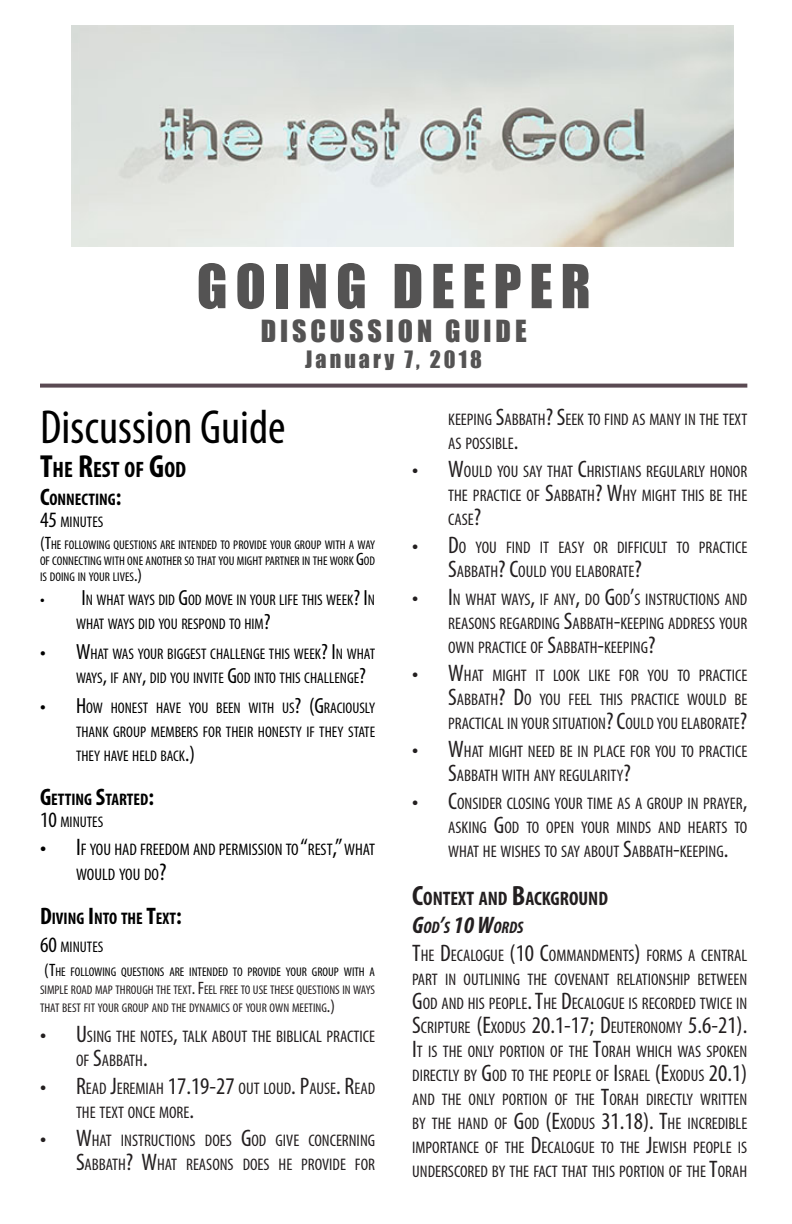
<style>
.page{position:relative;width:792px;height:1224px;background:#fff}
.page>*{position:absolute;margin:0;border:0;box-sizing:border-box;transform-origin:0 0}
.t1{font:56px "Impact";letter-spacing:.14em;color:#545353}
.t2{font:condensed 48px "Myriad Pro";color:#000}
.t3{font:28px "Impact";letter-spacing:.14em;color:#545353}
.t4{font:700 condensed 22.4px "Myriad Pro";color:#000}
.t5{font:22px "Impact";letter-spacing:.14em;color:#545353}
.t6{font:700 condensed 19.6px "Myriad Pro";color:#231f20}
.t7{font:condensed 16.8px/24px "Myriad Pro";color:#231f20}
.t8{font:condensed 16.8px/25px "Myriad Pro";color:#000}
.t9{font:700 condensed 16.8px "Myriad Pro";color:#000}
.t10{font:italic 700 condensed 16.8px "Myriad Pro";color:#231f20}
.t11{font:condensed 15.4px/24px "Myriad Pro";color:#000}
.t12{font:condensed 12.6px/18px "Myriad Pro";color:#231f20;text-align:justify}
.t13{font:condensed 12.6px/16px "Myriad Pro";color:#000;text-align:justify}
.s1{font-size:32px}
.s2{font-size:24px}
.s3{font-size:22px}
.s4{font-size:18px}
.s5{font-size:18px;color:#000}
.s6{color:#000}
.s7{font-size:28px}
</style>
<div class="page">
<svg style="left:40px;top:384px;width:707px;height:4px;background:#6a5c63"></svg>
<img style="left:71px;top:26px;width:663px;height:220px">
<p class="t1" style="left:197px;top:243px;width:395px">GOING DEEPER</p>
<p class="t3" style="left:261px;top:309px;width:267px">DISCUSSION GUIDE</p>
<p class="t5" style="left:305px;top:342px;width:178px">January 7, 2018</p>
<p class="t2" style="left:40px;top:398px;width:247px">Discussion Guide</p>
<p class="t4" style="left:40px;top:455px;width:148px"><span class="s1">T</span>HE <span class="s1">R</span>EST OF <span class="s1">G</span>OD</p>
<p class="t9" style="left:40px;top:489px;width:83px"><span class="s2">C</span>ONNECTING<span class="s2">:</span></p>
<p class="t11" style="left:40px;top:510px;width:65px"><span class="s3">45</span> MINUTES</p>
<p class="t13" style="left:40px;top:537px;width:337px"><span class="s4">(</span><span class="s4">T</span>HE FOLLOWING QUESTIONS ARE INTENDED TO PROVIDE YOUR GROUP WITH A WAY OF CONNECTING WITH ONE ANOTHER SO THAT YOU MIGHT PARTNER IN THE WORK <span class="s4">G</span>OD IS DOING IN YOUR LIVES<span class="s4">.)</span></p>
<p class="t11" style="left:76px;top:588px;width:301px;text-indent:-36px"><span class="s4">•</span> <span class="s3">I</span> N WHAT WAYS DID <span class="s3">G</span>OD MOVE IN YOUR LIFE THIS WEEK<span class="s3">? I</span> N<br>WHAT WAYS DID YOU RESPOND TO HIM<span class="s3">?</span></p>
<p class="t11" style="left:76px;top:642px;width:301px;text-indent:-36px"><span class="s3">• W</span>HAT WAS YOUR BIGGEST CHALLENGE THIS WEEK<span class="s3">? I</span> N WHAT<br>WAYS<span class="s3">,</span> IF ANY<span class="s3">,</span> DID YOU INVITE <span class="s3">G</span>OD INTO THIS CHALLENGE<span class="s3">?</span></p>
<p class="t11" style="left:76px;top:696px;width:301px;text-align:justify;text-indent:-36px"><span class="s3">• H</span> OW HONEST HAVE YOU BEEN WITH US<span class="s3">? (G</span>RACIOUSLY THANK GROUP MEMBERS FOR THEIR HONESTY IF THEY STATE THEY HAVE HELD BACK<span class="s3">.)</span></p>
<p class="t9" style="left:40px;top:789px;width:116px"><span class="s2">G</span>ETTING <span class="s2">S</span>TARTED<span class="s2">:</span></p>
<p class="t11" style="left:40px;top:810px;width:65px"><span class="s3">10</span> MINUTES</p>
<p class="t8" style="left:76px;top:837px;width:301px;text-indent:-36px"><span class="s2">• I</span> F YOU HAD FREEDOM AND PERMISSION TO <span class="s2">“</span>REST<span class="s2">,”</span> WHAT<br>WOULD YOU DO<span class="s2">?</span></p>
<p class="t9" style="left:40px;top:908px;width:143px"><span class="s2">D</span>IVING <span class="s2">I</span> NTO THE <span class="s2">T</span>EXT<span class="s2">:</span></p>
<p class="t11" style="left:40px;top:935px;width:65px"><span class="s3">60</span> MINUTES</p>
<p class="t12" style="left:40px;top:963px;width:337px;text-indent:4px"><span class="s5">(T</span><span class="s6">HE FOLLOWING QUESTIONS ARE INTENDED TO PROVIDE YOUR GROUP WITH A </span>SIMPLE ROAD MAP THROUGH THE TEXT<span class="s4">. F</span>EEL FREE TO USE THESE QUESTIONS IN WAYS THAT BEST FIT YOUR GROUP AND THE DYNAMICS OF YOUR OWN MEETING<span class="s4">.)</span></p>
<p class="t7" style="left:76px;top:1024px;width:301px;text-indent:-36px"><span class="s2">• U</span>SING THE NOTES<span class="s2">,</span> TALK ABOUT THE BIBLICAL PRACTICE<br>OF <span class="s2">S</span>ABBATH<span class="s2">.</span></p>
<p class="t7" style="left:76px;top:1076px;width:301px;text-indent:-36px"><span class="s2">• R</span>EAD <span class="s2">J</span>EREMIAH <span class="s2">17.19-27</span> OUT LOUD<span class="s2">. P</span>AUSE<span class="s2">. R</span>EAD<br>THE TEXT ONCE MORE<span class="s2">.</span></p>
<p class="t7" style="left:40px;top:1128px;width:337px;text-align:right"><span class="s2">• W</span>HAT INSTRUCTIONS DOES <span class="s2">G</span>OD GIVE CONCERNING<br><span class="s2">S</span>ABBATH<span class="s2">? W</span>HAT REASONS DOES HE PROVIDE FOR</p>
<p class="t7" style="left:448px;top:407px;width:301px">KEEPING <span class="s2">S</span>ABBATH<span class="s2">? S</span>EEK TO FIND AS MANY IN THE TEXT<br>AS POSSIBLE<span class="s2">.</span></p>
<p class="t7" style="left:448px;top:459px;width:301px;text-align:justify;text-indent:-36px"><span class="s2">• W</span>OULD YOU SAY THAT <span class="s2">C</span>HRISTIANS REGULARLY HONOR THE PRACTICE OF <span class="s2">S</span>ABBATH<span class="s2">? W</span>HY MIGHT THIS BE THE CASE<span class="s2">?</span></p>
<p class="t7" style="left:448px;top:535px;width:301px;text-indent:-36px"><span class="s2">• D</span>O YOU FIND IT EASY OR DIFFICULT TO PRACTICE<br><span class="s2">S</span>ABBATH<span class="s2">? C</span>OULD YOU ELABORATE<span class="s2">?</span></p>
<p class="t7" style="left:448px;top:587px;width:301px;text-align:justify;text-indent:-36px"><span class="s2">• I</span> N WHAT WAYS<span class="s2">,</span> IF ANY<span class="s2">,</span> DO <span class="s2">G</span>OD<span class="s2">’</span>S INSTRUCTIONS AND REASONS REGARDING <span class="s2">S</span>ABBATH<span class="s2">-</span>KEEPING ADDRESS YOUR OWN PRACTICE OF <span class="s2">S</span>ABBATH<span class="s2">-</span>KEEPING<span class="s2">?</span></p>
<p class="t7" style="left:448px;top:663px;width:301px;text-align:justify;text-indent:-36px"><span class="s2">• W</span>HAT MIGHT IT LOOK LIKE FOR YOU TO PRACTICE <span class="s2">S</span>ABBATH<span class="s2">? D</span>O YOU FEEL THIS PRACTICE WOULD BE PRACTICAL IN YOUR SITUATION<span class="s2">? C</span>OULD YOU ELABORATE<span class="s2">?</span></p>
<p class="t7" style="left:448px;top:739px;width:301px;text-indent:-36px"><span class="s2">• W</span>HAT MIGHT NEED BE IN PLACE FOR YOU TO PRACTICE<br><span class="s2">S</span>ABBATH WITH ANY REGULARITY<span class="s2">?</span></p>
<p class="t7" style="left:448px;top:791px;width:301px;text-align:justify;text-indent:-36px"><span class="s2">• C</span>ONSIDER CLOSING YOUR TIME AS A GROUP IN PRAYER<span class="s2">, </span>ASKING <span class="s2">G</span>OD TO OPEN YOUR MINDS AND HEARTS TO WHAT HE WISHES TO SAY ABOUT <span class="s2">S</span>ABBATH<span class="s2">-</span>KEEPING<span class="s2">.</span></p>
<p class="t6" style="left:412px;top:886px;width:197px"><span class="s7">C</span>ONTEXT AND <span class="s7">B</span>ACKGROUND</p>
<p class="t10" style="left:412px;top:917px;width:113px"><span class="s2">G</span>OD<span class="s2">’</span>S <span class="s2">10 W</span>ORDS</p>
<p class="t7" style="left:412px;top:943px;width:337px;text-align:justify"><span class="s2">T</span>HE <span class="s2">D</span>ECALOGUE <span class="s2">(10 C</span>OMMANDMENTS<span class="s2">)</span> FORMS A CENTRAL PART IN OUTLINING THE COVENANT RELATIONSHIP BETWEEN <span class="s2">G</span>OD AND HIS PEOPLE<span class="s2">. T</span>HE <span class="s2">D</span>ECALOGUE IS RECORDED TWICE IN <span class="s2">S</span>CRIPTURE <span class="s2">(E</span>XODUS <span class="s2">20.1-17; D</span>EUTERONOMY <span class="s2">5.6-21).<br>I</span>T IS THE ONLY PORTION OF THE <span class="s2">T</span>ORAH WHICH WAS SPOKEN DIRECTLY BY <span class="s2">G</span>OD TO THE PEOPLE OF <span class="s2">I</span>SRAEL <span class="s2">(E</span>XODUS <span class="s2">20.1)<br></span>AND THE ONLY PORTION OF THE <span class="s2">T</span>ORAH DIRECTLY WRITTEN BY THE HAND OF <span class="s2">G</span>OD <span class="s2">(E</span>XODUS <span class="s2">31.18). T</span>HE INCREDIBLE IMPORTANCE OF THE <span class="s2">D</span>ECALOGUE TO THE <span class="s2">J</span>EWISH PEOPLE IS UNDERSCORED BY THE FACT THAT THIS PORTION OF THE <span class="s2">T</span>ORAH</p>
</div>
